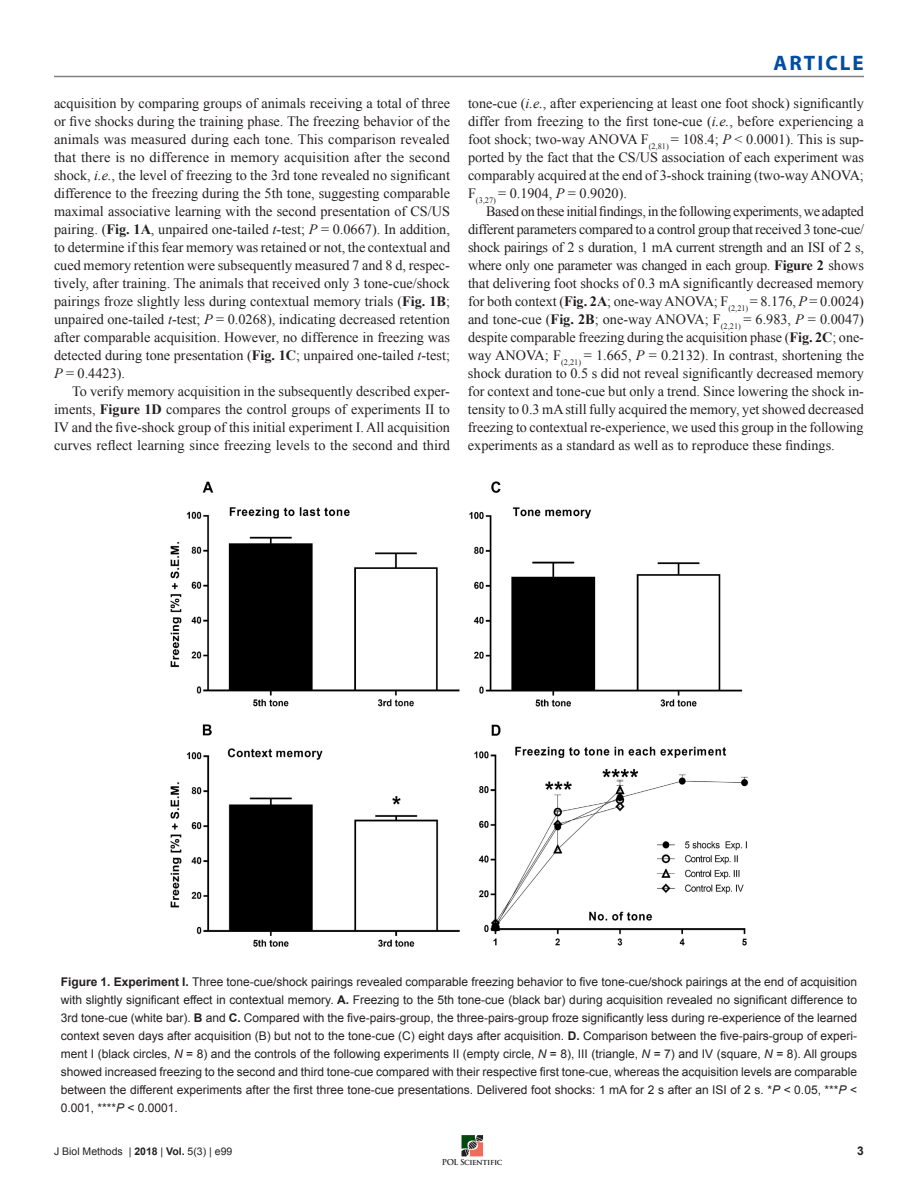
<style>
.page{position:relative;width:918px;height:1188px;background:#fff}
.page>*{position:absolute;margin:0;border:0;box-sizing:border-box;transform-origin:0 0}
.t1{font:700 21px "Myriad Pro";letter-spacing:.095em;color:#014da2}
.Body{font:14.25px/18px "Times New Roman";color:#231f20;text-align:justify}
.Figure_Legend_-_Span{font:12px/18px "Arial";color:#231f20;text-align:justify}
.t2{font:700 12px "Arial";color:#231f20}
.t3{font:10.5px "Arial";color:#231f20}
.t4{font:700 7.95px "Trajan Pro";letter-spacing:-.05em;color:#231f20}
.s1{font-style:italic}
.s2{font-weight:700}
</style>
<div class="page">
<svg style="left:462px;top:1135px;width:21px;height:21px"></svg>
<hr style="left:54px;top:76px;width:810px;height:1px;background:#808285">
<img style="left:170px;top:481px;width:579px;height:466px">
<p class="Body" style="left:54px;top:94px;width:398px">acquisition by comparing groups of animals receiving a total of three or five shocks during the training phase. The freezing behavior of the animals was measured during each tone. This comparison revealed that there is no difference in memory acquisition after the second shock, <span class="s1">i.e.</span>, the level of freezing to the 3rd tone revealed no significant difference to the freezing during the 5th tone, suggesting comparable maximal associative learning with the second presentation of CS/US pairing. (<span class="s2">Fig. 1A</span>, unpaired one-tailed <span class="s1">t</span>-test; <span class="s1">P</span> = 0.0667). In addition, to determine if this fear memory was retained or not, the contextual and cued memory retention were subsequently measured 7 and 8 d, respec&shy;tively, after training. The animals that received only 3 tone-cue/shock pairings froze slightly less during contextual memory trials (<span class="s2">Fig. 1B</span>; unpaired one-tailed <span class="s1">t</span>-test; <span class="s1">P</span> = 0.0268), indicating decreased retention after comparable acquisition. However, no difference in freezing was detected during tone presentation (<span class="s2">Fig. 1C</span>; unpaired one-tailed <span class="s1">t</span>-test; <span class="s1">P</span> = 0.4423).</p>
<p class="Body" style="left:54px;top:382px;width:398px;text-indent:18px">To verify memory acquisition in the subsequently described exper&shy;iments, <span class="s2">Figure 1D</span> compares the control groups of experiments II to IV and the five-shock group of this initial experiment I. All acquisition curves reflect learning since freezing levels to the second and third</p>
<h1 class="t1" style="left:774px;top:49px;width:92px">ARTICLE</h1>
<p class="Body" style="left:468px;top:94px;width:398px">tone-cue (<span class="s1">i.e.</span>, after experiencing at least one foot shock) significantly differ from freezing to the first tone-cue (<span class="s1">i.e.</span>, before experiencing a foot shock; two-way ANOVA F<sub>(2,81)</sub> = 108.4; <span class="s1">P</span> &lt; 0.0001). This is sup&shy;ported by the fact that the CS/US association of each experiment was comparably acquired at the end of 3-shock training (two-way ANOVA; F<sub>(3,27)</sub> = 0.1904, <span class="s1">P</span> = 0.9020).</p>
<p class="Body" style="left:468px;top:202px;width:398px;text-indent:18px">Based on these initial findings, in the following experiments, we adapted different parameters compared to a control group that received 3 tone-cue/ shock pairings of 2 s duration, 1 mA current strength and an ISI of 2 s, where only one parameter was changed in each group. <span class="s2">Figure 2</span> shows that delivering foot shocks of 0.3 mA significantly decreased memory for both context (<span class="s2">Fig. 2A</span>; one-way ANOVA; F<sub>(2,21)</sub> = 8.176, <span class="s1">P</span> = 0.0024) and tone-cue (<span class="s2">Fig. 2B</span>; one-way ANOVA; F<sub>(2,21)</sub> = 6.983, <span class="s1">P</span> = 0.0047) despite comparable freezing during the acquisition phase (<span class="s2">Fig. 2C</span>; one&shy;way ANOVA; F<sub>(2,21)</sub> = 1.665, <span class="s1">P</span> = 0.2132). In contrast, shortening the shock duration to 0.5 s did not reveal significantly decreased memory for context and tone-cue but only a trend. Since lowering the shock in&shy;tensity to 0.3 mA still fully acquired the memory, yet showed decreased freezing to contextual re-experience, we used this group in the following experiments as a standard as well as to reproduce these findings.</p>
<p class="Figure_Legend_-_Span" style="left:61px;top:972px;width:798px"><span class="s2">Figure 1. Experiment I.</span> Three tone-cue/shock pairings revealed comparable freezing behavior to five tone-cue/shock pairings at the end of acquisition with slightly significant effect in contextual memory. <span class="s2">A.</span> Freezing to the 5th tone-cue (black bar) during acquisition revealed no significant difference to 3rd tone-cue (white bar). <span class="s2">B</span> and <span class="s2">C.</span> Compared with the five-pairs-group, the three-pairs-group froze significantly less during re-experience of the learned context seven days after acquisition (B) but not to the tone-cue (C) eight days after acquisition. <span class="s2">D.</span> Comparison between the five-pairs-group of experi&shy;ment I (black circles, <span class="s1">N</span> = 8) and the controls of the following experiments II (empty circle, <span class="s1">N</span> = 8), III (triangle, <span class="s1">N</span> = 7) and IV (square, <span class="s1">N</span> = 8). All groups showed increased freezing to the second and third tone-cue compared with their respective first tone-cue, whereas the acquisition levels are comparable between the different experiments after the first three tone-cue presentations. Delivered foot shocks: 1 mA for 2 s after an ISI of 2 s. *<span class="s1">P</span> &lt; 0.05, ***<span class="s1">P</span> &lt; 0.001, ****<span class="s1">P</span> &lt; 0.0001.</p>
<p class="t3" style="left:54px;top:1144px;width:180px">J Biol Methods | <span class="s2">2018</span> | <span class="s2">Vol.</span> 5(3) | e99</p>
<p class="t2" style="left:857px;top:1143px;width:8px">3</p>
<p class="t4" style="left:442px;top:1158px;width:62px">POL Scientific</p>
</div>
